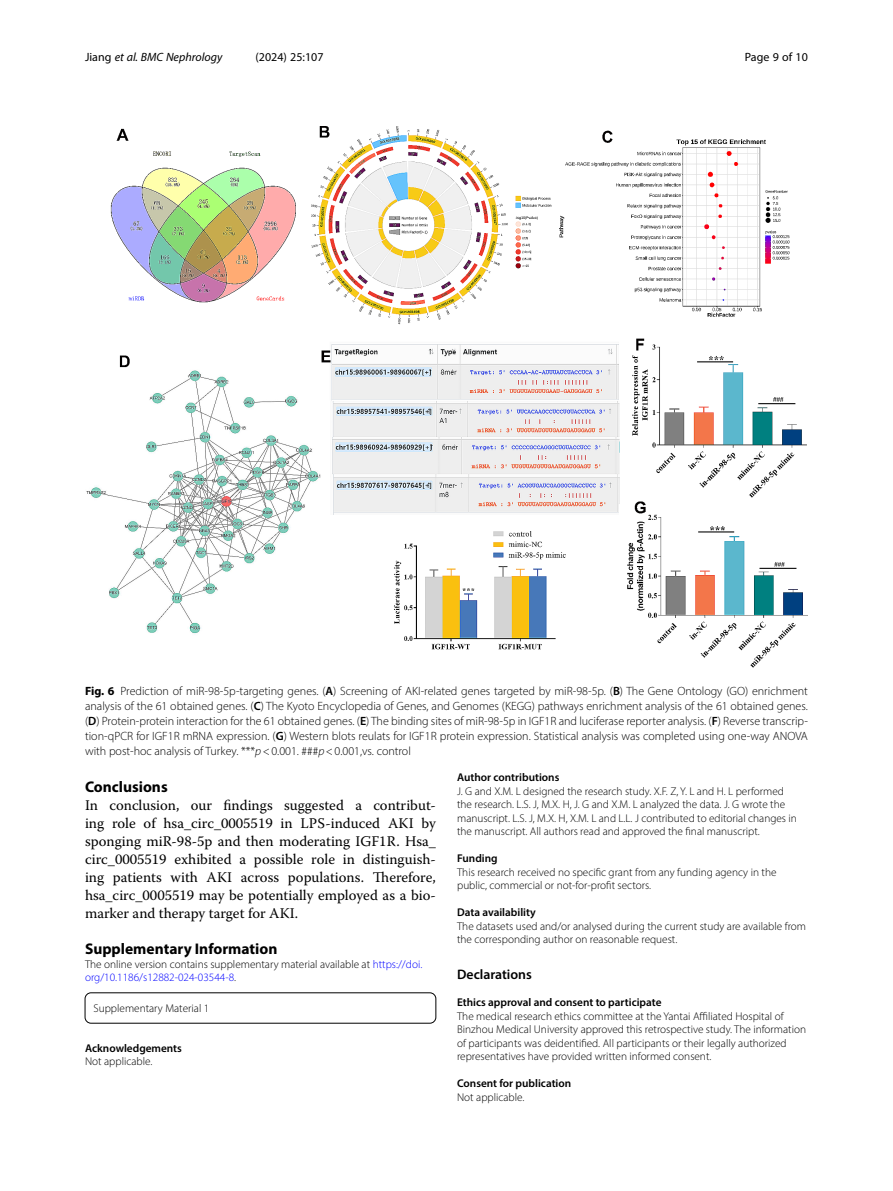
<style>
.page{position:relative;width:893px;height:1191px;background:#fff}
.page>*{position:absolute;margin:0;border:0;box-sizing:border-box;transform-origin:0 0}
.Head_1{font:700 15.45px "Myriad Pro";color:#000}
.Body_Text{font:14.7px/18px "Warnock Pro";color:#000;text-align:justify}
.Ethics_Declarations{font:600 13.8px "Myriad Pro";color:#000}
.Figure_Caption{font:300 12px/15px "Myriad Pro";color:#000;text-align:justify}
.t1{font:italic 12px "Myriad Pro";color:#000}
.t2{font:12px "Myriad Pro";color:#000}
.Ethics_Declarations-2{font:300 11.25px/13.5px "Myriad Pro";color:#000}
.Author_Contribution{font:300 11.25px/13.5px "Myriad Pro";color:#000}
.Endmatter_Heading{font:600 11.25px "Myriad Pro";color:#000}
.Materials_Availabili{font:300 11.25px/13.5px "Myriad Pro";color:#000}
.Funding{font:300 11.25px/13.5px "Myriad Pro";color:#000}
.Article_Note_ESM{font:300 11.25px/13.5px "Myriad Pro";color:#000}
.Additional_File_Info{font:300 11.25px "Myriad Pro";color:#000}
.Acknowledgements{font:300 11.25px "Myriad Pro";color:#000}
.s1{font-style:normal}
.s2{font-weight:700}
.s3{font-weight:600}
.s4{font-style:italic}
.s5{color:#00f}
</style>
<div class="page">
<div style="left:85px;top:992px;width:351px;height:31px;border:1px solid #000;border-radius:6px"></div>
<img style="left:86px;top:126px;width:722px;height:541px">
<p class="t1" style="left:85px;top:50px;width:139px"><span class="s1">Jiang</span> et al. BMC Nephrology</p>
<p class="t2" style="left:256px;top:50px;width:70px">(2024) 25:107</p>
<p class="t2" style="left:745px;top:50px;width:65px">Page 9 of 10</p>
<p class="Figure_Caption" style="left:85px;top:683px;width:724px"><span class="s2">Fig. 6</span> Prediction of miR-98-5p-targeting genes. (<span class="s3">A</span>) Screening of AKI-related genes targeted by miR-98-5p. (<span class="s3">B</span>) The Gene Ontology (GO) enrichment analysis of the 61 obtained genes. (<span class="s3">C</span>) The Kyoto Encyclopedia of Genes, and Genomes (KEGG) pathways enrichment analysis of the 61 obtained genes. (<span class="s3">D</span>) Protein-protein interaction for the 61 obtained genes. (<span class="s3">E</span>) The binding sites of miR-98-5p in IGF1R and luciferase reporter analysis. (<span class="s3">F</span>) Reverse transcrip&shy;tion-qPCR for IGF1R mRNA expression. (<span class="s3">G</span>) Western blots reulats for IGF1R protein expression. Statistical analysis was completed using one-way ANOVA with post-hoc analysis of Turkey. ***<span class="s4">p</span>&lt;0.001. ###<span class="s4">p</span>&lt;0.001,vs. control</p>
<p class="Head_1" style="left:85px;top:777px;width:84px">Conclusions</p>
<p class="Body_Text" style="left:85px;top:796px;width:352px">In conclusion, our findings suggested a contribut&shy;ing role of hsa_circ_0005519 in LPS-induced AKI by sponging miR-98-5p and then moderating IGF1R. Hsa_ circ_0005519 exhibited a possible role in distinguish&shy;ing patients with AKI across populations. Therefore, hsa_circ_0005519 may be potentially employed as a bio&shy;marker and therapy target for AKI.</p>
<p class="Head_1" style="left:85px;top:939px;width:194px">Supplementary Information</p>
<p class="Article_Note_ESM" style="left:85px;top:957px;width:339px">The online version contains supplementary material available at <span class="s5">https://doi. org/10.1186/s12882-024-03544-8</span>.</p>
<p class="Additional_File_Info" style="left:94px;top:1001px;width:117px">Supplementary Material 1</p>
<p class="Endmatter_Heading" style="left:85px;top:1040px;width:98px">Acknowledgements</p>
<p class="Acknowledgements" style="left:85px;top:1054px;width:69px">Not applicable.</p>
<p class="Endmatter_Heading" style="left:457px;top:770px;width:104px">Author contributions</p>
<p class="Author_Contribution" style="left:457px;top:784px;width:341px">J. G and X.M. L designed the research study. X.F. Z, Y. L and H. L performed the research. L.S. J, M.X. H, J. G and X.M. L analyzed the data. J. G wrote the manuscript. L.S. J, M.X. H, X.M. L and L.L. J contributed to editorial changes in the manuscript. All authors read and approved the final manuscript.</p>
<p class="Endmatter_Heading" style="left:457px;top:851px;width:42px">Funding</p>
<p class="Funding" style="left:457px;top:865px;width:321px">This research received no specific grant from any funding agency in the public, commercial or not-for-profit sectors.</p>
<p class="Endmatter_Heading" style="left:457px;top:905px;width:80px">Data availability</p>
<p class="Materials_Availabili" style="left:457px;top:919px;width:350px">The datasets used and/or analysed during the current study are available from the corresponding author on reasonable request.</p>
<p class="Ethics_Declarations" style="left:457px;top:965px;width:76px">Declarations</p>
<p class="Endmatter_Heading" style="left:457px;top:995px;width:206px">Ethics approval and consent to participate</p>
<p class="Ethics_Declarations-2" style="left:457px;top:1009px;width:350px">The medical research ethics committee at the Yantai Affiliated Hospital of Binzhou Medical University approved this retrospective study. The information of participants was deidentified. All participants or their legally authorized representatives have provided written informed consent.</p>
<p class="Endmatter_Heading" style="left:457px;top:1076px;width:116px">Consent for publication</p>
<p class="Ethics_Declarations-2" style="left:457px;top:1090px;width:69px">Not applicable.</p>
</div>
